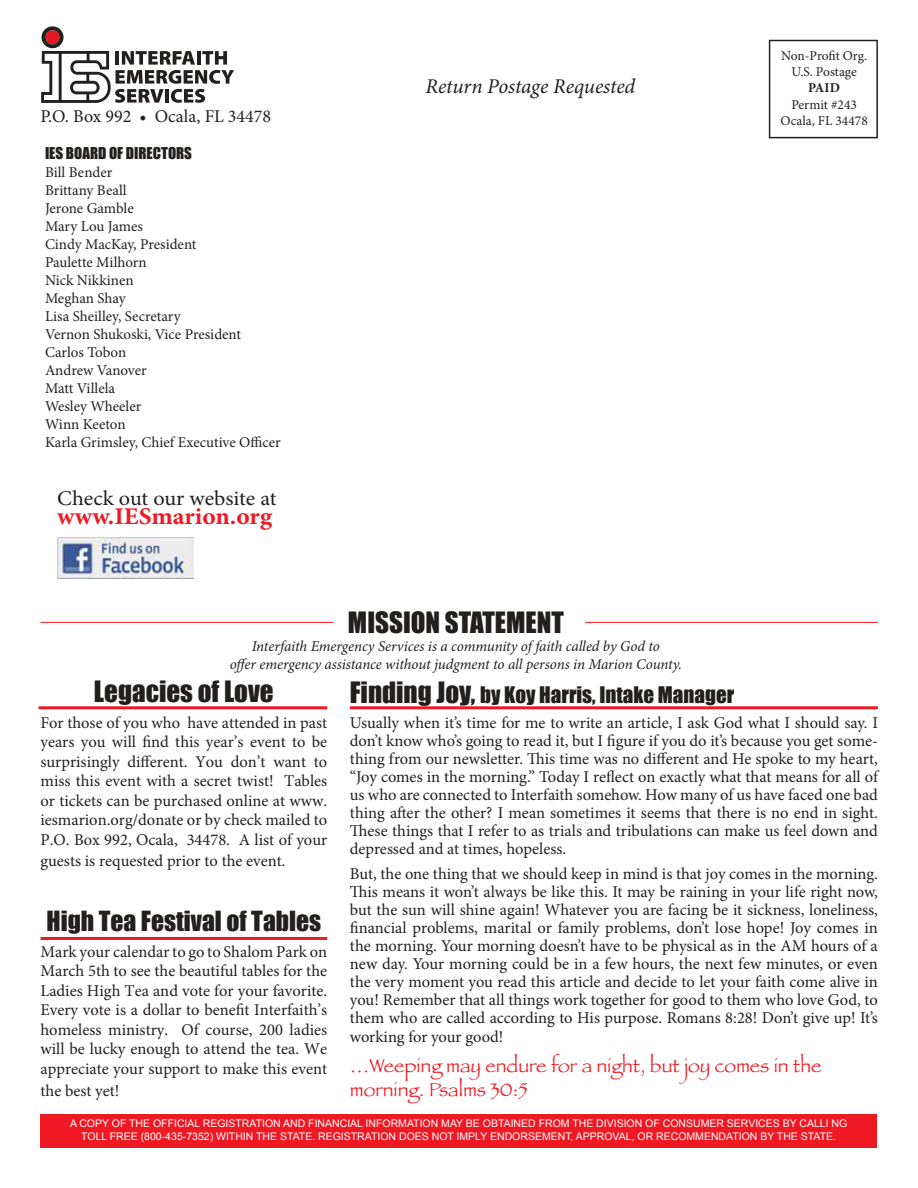
<style>
.page{position:relative;width:918px;height:1188px;background:#fff}
.page>*{position:absolute;margin:0;border:0;box-sizing:border-box;transform-origin:0 0}
.t1{font:27px "Impact";color:#241f1f}
.t2{font:25.5px "Impact";color:#241f1f}
.t3{font:700 24px "Minion Pro";color:#ef1923;scale:1.06 1}
.t4{font:21px "Impact";color:#241f1f}
.t5{font:italic 21px "Minion Pro";letter-spacing:-.01em;color:#241f1f}
.t6{font:21px "Minion Pro";letter-spacing:-.005em;color:#241f1f;scale:1.06 1}
.t7{font:19.5px/23.4px "Papyrus Plain";color:#ef1923}
.t8{font:18px "Minion Pro";color:#241f1f}
.t9{font:16.5px/18px "Minion Pro";color:#241f1f;text-align:justify}
.t10{font:15px/18px "Minion Pro";color:#241f1f}
.t11{font:italic 15px/18px "Minion Pro";letter-spacing:-.005em;color:#241f1f;text-align:center}
.t12{font:15px "Impact";color:#241f1f}
.t13{font:13.5px/16.2px "Minion Pro";color:#241f1f;text-align:center}
.t14{font:700 13.5px "Minion Pro";color:#241f1f}
.t15{font:10.5px/12.6px "Arial";color:#fff;text-align:center}
.s1{font-size:27px}
</style>
<div class="page">
<div style="left:769px;top:40px;width:109px;height:98px;border:2px solid #241f1f"></div>
<div style="left:40px;top:1114px;width:838px;height:34px;background:#ef1923"></div>
<hr style="left:40px;top:622px;width:293px;height:1px;background:#ef1923">
<hr style="left:585px;top:622px;width:293px;height:1px;background:#ef1923">
<img style="left:57px;top:538px;width:136px;height:41px">
<hr style="left:350px;top:706px;width:528px;height:3px;background:#ef1923">
<hr style="left:39px;top:706px;width:288px;height:3px;background:#ef1923">
<hr style="left:40px;top:937px;width:287px;height:3px;background:#ef1923">
<svg style="left:41px;top:26px;width:193px;height:77px"></svg>
<p class="t8" style="left:40px;top:104px;width:232px">P.O. Box 992 • Ocala, FL 34478</p>
<p class="t12" style="left:45px;top:141px;width:39px">IES Board</p>
<p class="t12" style="left:109px;top:141px;width:34px">of Directors</p>
<p class="t10" style="left:45px;top:163px;width:237px">Bill Bender<br>Brittany Beall<br>Jerone Gamble<br>Mary Lou James<br>Cindy MacKay, President<br>Paulette Milhorn<br>Nick Nikkinen<br>Meghan Shay<br>Lisa Sheilley, Secretary<br>Vernon Shukoski, Vice President<br>Carlos Tobon<br>Andrew Vanover<br>Matt Villela<br>Wesley Wheeler<br>Winn Keeton<br>Karla Grimsley, Chief Executive Officer</p>
<p class="t6" style="left:57px;top:484px;width:208px">Check out our website at</p>
<h3 class="t3" style="left:57px;top:499px;width:204px">www.IESmarion.org</h3>
<p class="t5" style="left:426px;top:72px;width:211px">Return Postage Requested</p>
<p class="t13" style="left:781px;top:48px;width:88px">Non-Profit Org.<br>U.S. Postage</p>
<p class="t14" style="left:808px;top:79px;width:33px">Paid</p>
<p class="t13" style="left:781px;top:96px;width:89px">Permit #243<br>Ocala, FL 34478</p>
<h1 class="t1" style="left:348px;top:601px;width:217px">MISSION STATEMENT</h1>
<p class="t11" style="left:230px;top:637px;width:454px">Interfaith Emergency Services is a community of faith called by God to<br>offer emergency assistance without judgment to all persons in Marion County.</p>
<h1 class="t1" style="left:94px;top:670px;width:181px">Legacies of Love</h1>
<p class="t9" style="left:40px;top:713px;width:288px;line-height:19.5px">For those of you who have attended in past years you will find this year’s event to be surprisingly different. You don’t want to miss this event with a secret twist! Tables or tickets can be purchased online at www. iesmarion.org/donate or by check mailed to P.O. Box 992, Ocala, 34478. A list of your</p>
<p class="t9" style="left:40px;top:852px;width:247px">guests is requested prior to the event.</p>
<h2 class="t2" style="left:47px;top:901px;width:276px">High Tea Festival of Tables</h2>
<p class="t9" style="left:40px;top:942px;width:288px;line-height:19.5px">Mark your calendar to go to Shalom Park on March 5th to see the beautiful tables for the Ladies High Tea and vote for your favorite.<br>Every vote is a dollar to benefit Interfaith’s homeless ministry. Of course, 200 ladies will be lucky enough to attend the tea. We appreciate your support to make this event</p>
<p class="t9" style="left:40px;top:1081px;width:81px">the best yet!</p>
<p class="t4" style="left:350px;top:678px;width:386px"><span class="s1">Finding Joy,</span> by Koy Harris, Intake Manager</p>
<p class="t9" style="left:350px;top:714px;width:530px">Usually when it’s time for me to write an article, I ask God what I should say. I don’t know who’s going to read it, but I figure if you do it’s because you get some&shy;thing from our newsletter. This time was no different and He spoke to my heart, “Joy comes in the morning.” Today I reflect on exactly what that means for all of us who are connected to Interfaith somehow. How many of us have faced one bad thing after the other? I mean sometimes it seems that there is no end in sight.<br>These things that I refer to as trials and tribulations can make us feel down and depressed and at times, hopeless.</p>
<p class="t9" style="left:350px;top:864px;width:530px">But, the one thing that we should keep in mind is that joy comes in the morning.<br>This means it won’t always be like this. It may be raining in your life right now, but the sun will shine again! Whatever you are facing be it sickness, loneliness, financial problems, marital or family problems, don’t lose hope! Joy comes in the morning. Your morning doesn’t have to be physical as in the AM hours of a new day. Your morning could be in a few hours, the next few minutes, or even the very moment you read this article and decide to let your faith come alive in you! Remember that all things work together for good to them who love God, to them who are called according to His purpose. Romans 8:28! Don’t give up! It’s</p>
<p class="t9" style="left:350px;top:1028px;width:155px">working for your good!</p>
<p class="t7" style="left:350px;top:1054px;width:473px">…Weeping may endure for a night, but joy comes in the morning. Psalms 30:5</p>
<p class="t15" style="left:70px;top:1117px;width:779px">A COPY OF THE OFFICIAL REGISTRATION AND FINANCIAL INFORMATION MAY BE OBTAINED FROM THE DIVISION OF CONSUMER SERVICES BY CALLI NG<br>TOLL FREE (800-435-7352) WITHIN THE STATE. REGISTRATION DOES NOT IMPLY ENDORSEMENT, APPROVAL, OR RECOMMENDATION BY THE STATE.</p>
</div>
